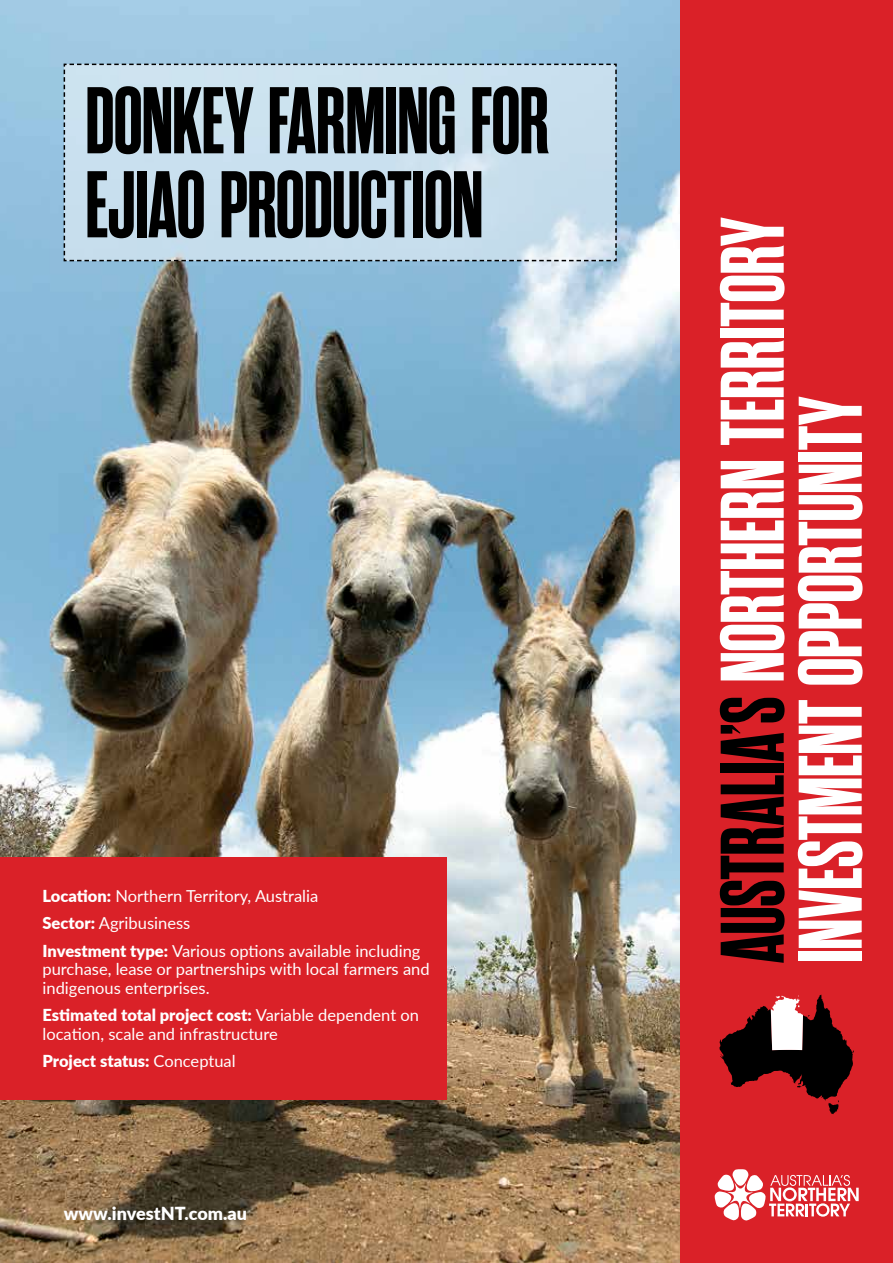
<style>
.page{position:relative;width:893px;height:1263px;background:#fff}
.page>*{position:absolute;margin:0;border:0;box-sizing:border-box;transform-origin:0 0}
.t1{font:700 94.5px/84px "Rama Gothic M";letter-spacing:-.015em;color:#000;scale:.95 1}
.t2{font:700 90px/78px "Rama Gothic M";letter-spacing:-.005em;color:#fff}
.t3{font:900 18px "Lato";color:#fff}
.t4{font:16.5px/27.3px "Lato";color:#fff}
.t5{font:900 16.5px "Lato";color:#fff}
.s1{font-weight:900}
.s2{font-weight:400}
.s3{color:#000}
</style>
<div class="page">
<img style="left:0;top:0;width:680px;height:1263px">
<svg style="left:63px;top:63px;width:554px;height:199px"></svg>
<div style="left:680px;top:0;width:213px;height:1263px;background:#da2128"></div>
<svg style="left:719px;top:994px;width:135px;height:120px"></svg>
<svg style="left:715px;top:1169px;width:144px;height:51px"></svg>
<div style="left:0;top:857px;width:446px;height:242px;background:#da2128"></div>
<h1 class="t1" style="left:85px;top:81px;width:490px">DONKEY FARMING FOR<br>EJIAO PRODUCTION</h1>
<p class="t4" style="left:43px;top:882px;width:379px"><span class="s1">Location:</span> Northern Territory, Australia<br><span class="s1">Sector:</span> Agribusiness<br><span class="s1">Investment type:</span> Various options available including</p>
<p class="t4" style="left:43px;top:959px;width:389px;line-height:18.8px">purchase, lease or partnerships with local farmers and indigenous enterprises.</p>
<p class="t4" style="left:43px;top:1005px;width:378px;line-height:18.8px"><span class="s1">Estimated total project cost:</span> Variable dependent on location, scale and infrastructure</p>
<p class="t5" style="left:43px;top:1049px;width:195px">Project status: <span class="s2">Conceptual</span></p>
<p class="t3" style="left:64px;top:1200px;width:185px">www.investNT.com.au</p>
<h2 class="t2" style="left:716px;top:963px;width:748px;rotate:-90deg"><span class="s3">AUSTRALIA’S</span> NORTHERN TERRITORY<br>INVESTMENT OPPORTUNITY</h2>
</div>
